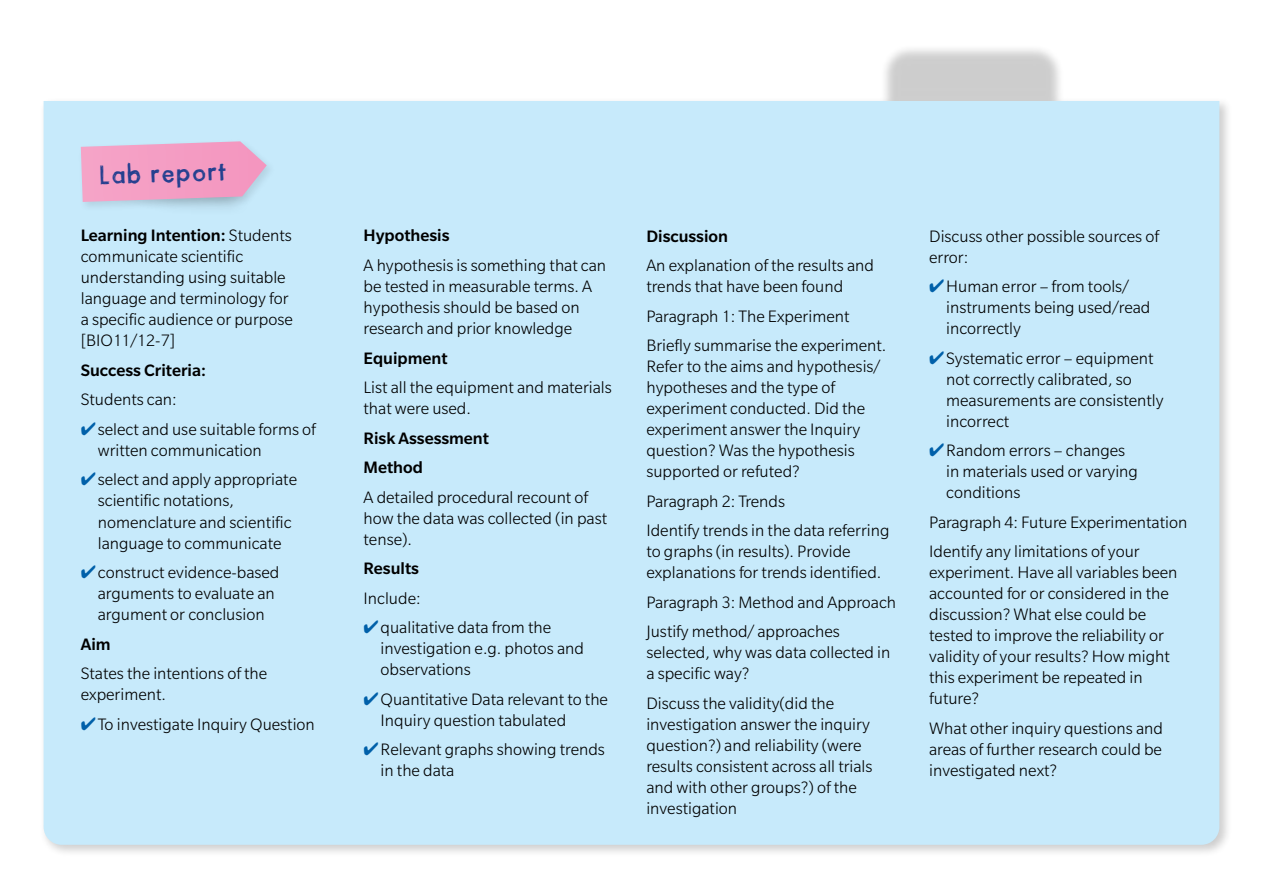
<style>
.page{position:relative;width:1263px;height:893px;background:#fff}
.page>*{position:absolute;margin:0;border:0;box-sizing:border-box;transform-origin:0 0}
.t1{font:25.2px "Itsa Sketch";color:#25408f}
.t2{font:300 18px/21px "Slate Std";color:#000}
.t3{font:500 18px/29.5px "Slate Std";color:#000}
.s1{font-weight:500}
.s2{color:#0060a9}
</style>
<div class="page">
<div style="left:40px;top:44px;width:1192px;height:813px;background:#000;opacity:.2"></div>
<div style="left:44px;top:101px;width:1175px;height:744px;background:#c7eafb"></div>
<div style="left:77px;top:139px;width:175px;height:78px;background:#c7eafb"></div>
<div style="left:78px;top:139px;width:199px;height:73px;background:#000;opacity:.1"></div>
<svg style="left:81px;top:141px;width:186px;height:61px;background:#eba7ca"></svg>
<h1 class="t1" style="left:98px;top:163px;width:131px;rotate:-2deg">Lab report</h1>
<p class="t2" style="left:81px;top:225px;width:214px"><span class="s1">Learning Intention:</span> Students communicate scientific understanding using suitable language and terminology for a specific audience or purpose [BIO11/12-7]</p>
<p class="t3" style="left:81px;top:355px;width:127px">Success Criteria:</p>
<p class="t2" style="left:81px;top:389px;width:97px">Students can:</p>
<p class="t2" style="left:98px;top:419px;width:220px;text-indent:-17px"><span class="s2">✔</span>select and use suitable forms of written communication</p>
<p class="t2" style="left:98px;top:469px;width:201px;text-indent:-17px"><span class="s2">✔</span>select and apply appropriate scientific notations, nomenclature and scientific language to communicate</p>
<p class="t2" style="left:98px;top:562px;width:183px;text-indent:-17px"><span class="s2">✔</span>construct evidence-based arguments to evaluate an argument or conclusion</p>
<p class="t3" style="left:81px;top:629px;width:31px">Aim</p>
<p class="t2" style="left:81px;top:663px;width:188px">States the intentions of the experiment.</p>
<p class="t2" style="left:81px;top:713px;width:236px"><span class="s2">✔</span>To investigate Inquiry Question</p>
<p class="t3" style="left:364px;top:221px;width:87px">Hypothesis</p>
<p class="t2" style="left:364px;top:255px;width:244px">A hypothesis is something that can be tested in measurable terms. A hypothesis should be based on research and prior knowledge</p>
<p class="t3" style="left:364px;top:343px;width:85px">Equipment</p>
<p class="t2" style="left:364px;top:377px;width:250px">List all the equipment and materials that were used.</p>
<p class="t3" style="left:364px;top:423px;width:127px">Risk Assessment<br>Method</p>
<p class="t2" style="left:364px;top:486px;width:245px">A detailed procedural recount of how the data was collected (in past tense).</p>
<p class="t3" style="left:364px;top:553px;width:57px">Results</p>
<p class="t2" style="left:364px;top:587px;width:59px">Include:</p>
<p class="t2" style="left:381px;top:617px;width:205px;text-indent:-17px"><span class="s2">✔</span>qualitative data from the investigation e.g. photos and observations</p>
<p class="t2" style="left:381px;top:688px;width:229px;text-indent:-17px"><span class="s2">✔</span>Quantitative Data relevant to the<br>Inquiry question tabulated</p>
<p class="t2" style="left:381px;top:739px;width:226px;text-indent:-17px"><span class="s2">✔</span>Relevant graphs showing trends in the data</p>
<p class="t3" style="left:646px;top:221px;width:83px">Discussion</p>
<p class="t2" style="left:646px;top:255px;width:229px">An explanation of the results and trends that have been found</p>
<p class="t2" style="left:646px;top:301px;width:241px;line-height:29.5px">Paragraph 1: The Experiment<br>Briefly summarise the experiment.</p>
<p class="t2" style="left:646px;top:356px;width:235px">Refer to the aims and hypothesis/ hypotheses and the type of experiment conducted. Did the experiment answer the Inquiry question? Was the hypothesis supported or refuted?</p>
<p class="t2" style="left:646px;top:486px;width:245px;line-height:29.5px">Paragraph 2: Trends<br>Identify trends in the data referring</p>
<p class="t2" style="left:646px;top:541px;width:237px">to graphs (in results). Provide explanations for trends identified.</p>
<p class="t2" style="left:646px;top:587px;width:251px;line-height:29.5px">Paragraph 3: Method and Approach<br>Justify method/ approaches</p>
<p class="t2" style="left:646px;top:642px;width:246px">selected, why was data collected in a specific way?</p>
<p class="t2" style="left:646px;top:692px;width:228px">Discuss the validity(did the investigation answer the inquiry question?) and reliability (were results consistent across all trials and with other groups?) of the investigation</p>
<p class="t2" style="left:929px;top:225px;width:231px">Discuss other possible sources of error:</p>
<p class="t2" style="left:946px;top:276px;width:206px;text-indent:-17px"><span class="s2">✔</span>Human error – from tools/ instruments being used/read incorrectly</p>
<p class="t2" style="left:946px;top:347px;width:219px;text-indent:-17px"><span class="s2">✔</span>Systematic error – equipment not correctly calibrated, so measurements are consistently incorrect</p>
<p class="t2" style="left:946px;top:440px;width:193px;text-indent:-17px"><span class="s2">✔</span>Random errors – changes in materials used or varying conditions</p>
<p class="t2" style="left:929px;top:507px;width:260px;line-height:29.5px">Paragraph 4: Future Experimentation<br>Identify any limitations of your</p>
<p class="t2" style="left:929px;top:562px;width:250px">experiment. Have all variables been accounted for or considered in the discussion? What else could be tested to improve the reliability or validity of your results? How might this experiment be repeated in future?</p>
<p class="t2" style="left:929px;top:717px;width:235px;text-align:justify">What other inquiry questions and areas of further research could be investigated next?</p>
</div>
